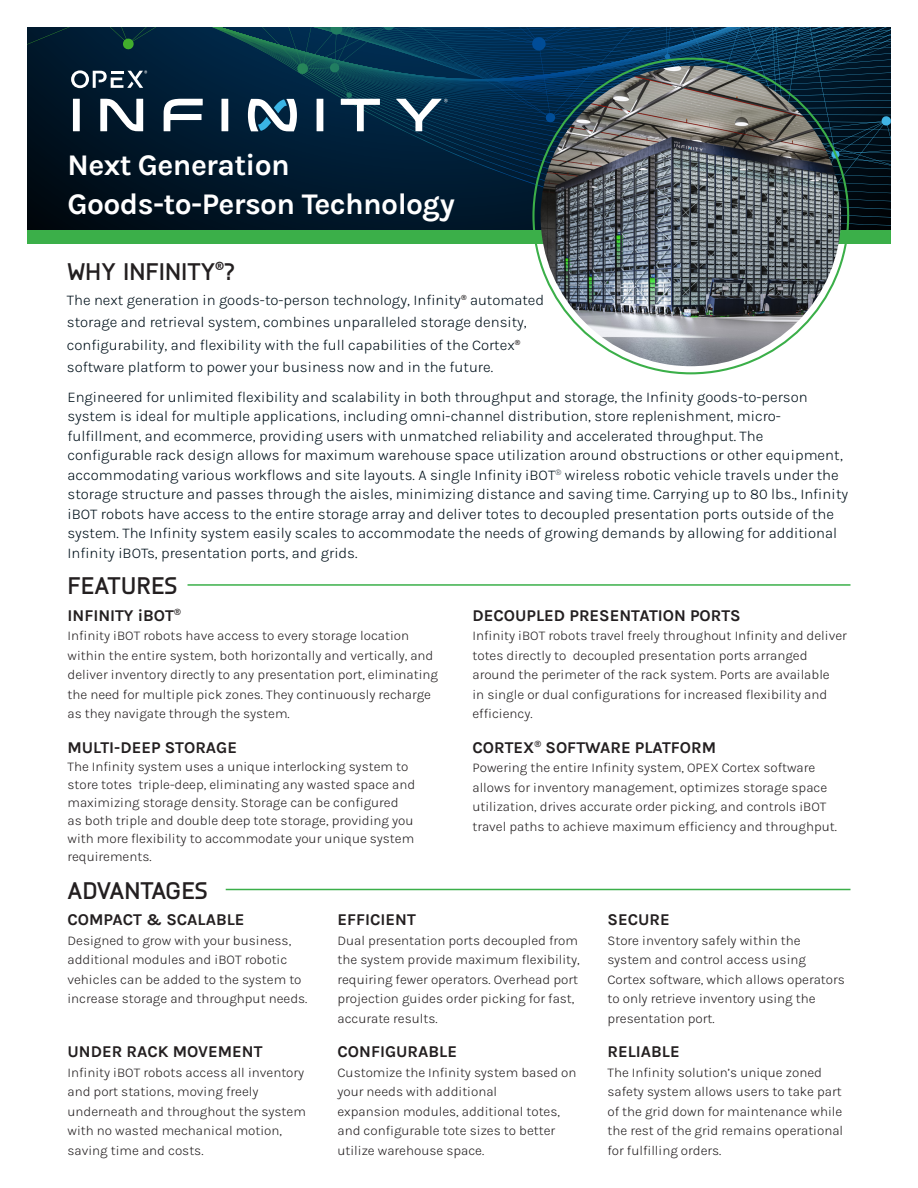
<style>
.page{position:relative;width:918px;height:1188px;background:#fff}
.page>*{position:absolute;margin:0;border:0;box-sizing:border-box;transform-origin:0 0}
.H1_Title{font:700 30px/39px "Karla";letter-spacing:-.02em;color:#fff}
.H2_Header{font:700 24px "Knul";color:#231f20}
.H3-Subheader{font:700 16.5px "Karla";color:#231f20}
.Intro_Paragraph_2{font:300 15px/19.5px "Karla";color:#01111b}
.Intro_Paragraph_1{font:300 15px/22.5px "Karla";color:#01111b}
.Paragraph{font:300 13.5px/19.5px "Karla";color:#231f20}
</style>
<div class="page">
<div style="left:27px;top:27px;width:864px;height:216px;background:linear-gradient(to bottom,#01233b,#000912)"></div>
<svg style="left:212px;top:27px;width:50px;height:203px"></svg>
<svg style="left:262px;top:131px;width:629px;height:99px"></svg>
<div style="left:27px;top:230px;width:864px;height:14px;background:#3baf49"></div>
<svg style="left:71px;top:70px;width:76px;height:18px"></svg>
<div style="left:73px;top:99px;width:7px;height:32px;background:#fff"></div>
<svg style="left:100px;top:99px;width:43px;height:32px"></svg>
<svg style="left:164px;top:99px;width:39px;height:32px"></svg>
<svg style="left:213px;top:27px;width:678px;height:104px"></svg>
<hr style="left:188px;top:584px;width:663px;height:2px;background:#3baf49">
<hr style="left:226px;top:889px;width:624px;height:1px;background:#3baf49">
<img style="left:541px;top:66px;width:300px;height:300px;border-radius:149px">
<p class="H1_Title" style="left:68px;top:145px;width:389px">Next Generation<br>Goods-to-Person Technology</p>
<p class="H2_Header" style="left:68px;top:254px;width:169px">WHY INFINITY<sup>®</sup>?</p>
<p class="Intro_Paragraph_1" style="left:67px;top:288px;width:479px">The next generation in goods-to-person technology, Infinity<sup>®</sup> automated storage and retrieval system, combines unparalleled storage density, configurability, and flexibility with the full capabilities of the Cortex<sup>® </sup>software platform to power your business now and in the future.</p>
<p class="Intro_Paragraph_2" style="left:68px;top:387px;width:782px">Engineered for unlimited flexibility and scalability in both throughput and storage, the Infinity goods-to-person system is ideal for multiple applications, including omni-channel distribution, store replenishment, micro&shy;fulfillment, and ecommerce, providing users with unmatched reliability and accelerated throughput. The configurable rack design allows for maximum warehouse space utilization around obstructions or other equipment, accommodating various workflows and site layouts. A single Infinity iBOT<sup>®</sup> wireless robotic vehicle travels under the storage structure and passes through the aisles, minimizing distance and saving time. Carrying up to 80 lbs., Infinity iBOT robots have access to the entire storage array and deliver totes to decoupled presentation ports outside of the system. The Infinity system easily scales to accommodate the needs of growing demands by allowing for additional Infinity iBOTs, presentation ports, and grids.</p>
<p class="H2_Header" style="left:68px;top:568px;width:111px">FEATURES</p>
<p class="H3-Subheader" style="left:68px;top:605px;width:115px">INFINITY iBOT<sup>®</sup></p>
<p class="Paragraph" style="left:68px;top:626px;width:372px">Infinity iBOT robots have access to every storage location within the entire system, both horizontally and vertically, and deliver inventory directly to any presentation port, eliminating the need for multiple pick zones. They continuously recharge as they navigate through the system.</p>
<p class="H3-Subheader" style="left:68px;top:737px;width:171px">MULTI-DEEP STORAGE</p>
<p class="Paragraph" style="left:68px;top:757px;width:349px;line-height:18px">The Infinity system uses a unique interlocking system to store totes triple-deep, eliminating any wasted space and maximizing storage density. Storage can be configured as both triple and double deep tote storage, providing you with more flexibility to accommodate your unique system requirements.</p>
<p class="H2_Header" style="left:68px;top:873px;width:142px">ADVANTAGES</p>
<p class="H3-Subheader" style="left:472px;top:605px;width:270px">DECOUPLED PRESENTATION PORTS</p>
<p class="Paragraph" style="left:472px;top:626px;width:376px">Infinity iBOT robots travel freely throughout Infinity and deliver totes directly to decoupled presentation ports arranged around the perimeter of the rack system. Ports are available<br>in single or dual configurations for increased flexibility and efficiency.</p>
<p class="H3-Subheader" style="left:472px;top:737px;width:245px">CORTEX<sup>®</sup> SOFTWARE PLATFORM</p>
<p class="Paragraph" style="left:472px;top:758px;width:366px">Powering the entire Infinity system, OPEX Cortex software allows for inventory management, optimizes storage space utilization, drives accurate order picking, and controls iBOT travel paths to achieve maximum efficiency and throughput.</p>
<p class="H3-Subheader" style="left:68px;top:909px;width:179px">COMPACT &amp; SCALABLE</p>
<p class="Paragraph" style="left:68px;top:930px;width:241px">Designed to grow with your business, additional modules and iBOT robotic vehicles can be added to the system to increase storage and throughput needs.</p>
<p class="H3-Subheader" style="left:68px;top:1041px;width:197px">UNDER RACK MOVEMENT</p>
<p class="Paragraph" style="left:68px;top:1062px;width:240px">Infinity iBOT robots access all inventory and port stations, moving freely underneath and throughout the system with no wasted mechanical motion, saving time and costs.</p>
<p class="H3-Subheader" style="left:338px;top:909px;width:80px">EFFICIENT</p>
<p class="Paragraph" style="left:338px;top:930px;width:244px">Dual presentation ports decoupled from the system provide maximum flexibility, requiring fewer operators. Overhead port projection guides order picking for fast, accurate results.</p>
<p class="H3-Subheader" style="left:338px;top:1041px;width:121px">CONFIGURABLE</p>
<p class="Paragraph" style="left:338px;top:1062px;width:241px">Customize the Infinity system based on your needs with additional<br>expansion modules, additional totes, and configurable tote sizes to better utilize warehouse space.</p>
<p class="H3-Subheader" style="left:608px;top:909px;width:64px">SECURE</p>
<p class="Paragraph" style="left:608px;top:930px;width:239px">Store inventory safely within the system and control access using<br>Cortex software, which allows operators to only retrieve inventory using the presentation port.</p>
<p class="H3-Subheader" style="left:608px;top:1041px;width:74px">RELIABLE</p>
<p class="Paragraph" style="left:608px;top:1062px;width:237px">The Infinity solution’s unique zoned safety system allows users to take part of the grid down for maintenance while the rest of the grid remains operational for fulfilling orders.</p>
</div>
